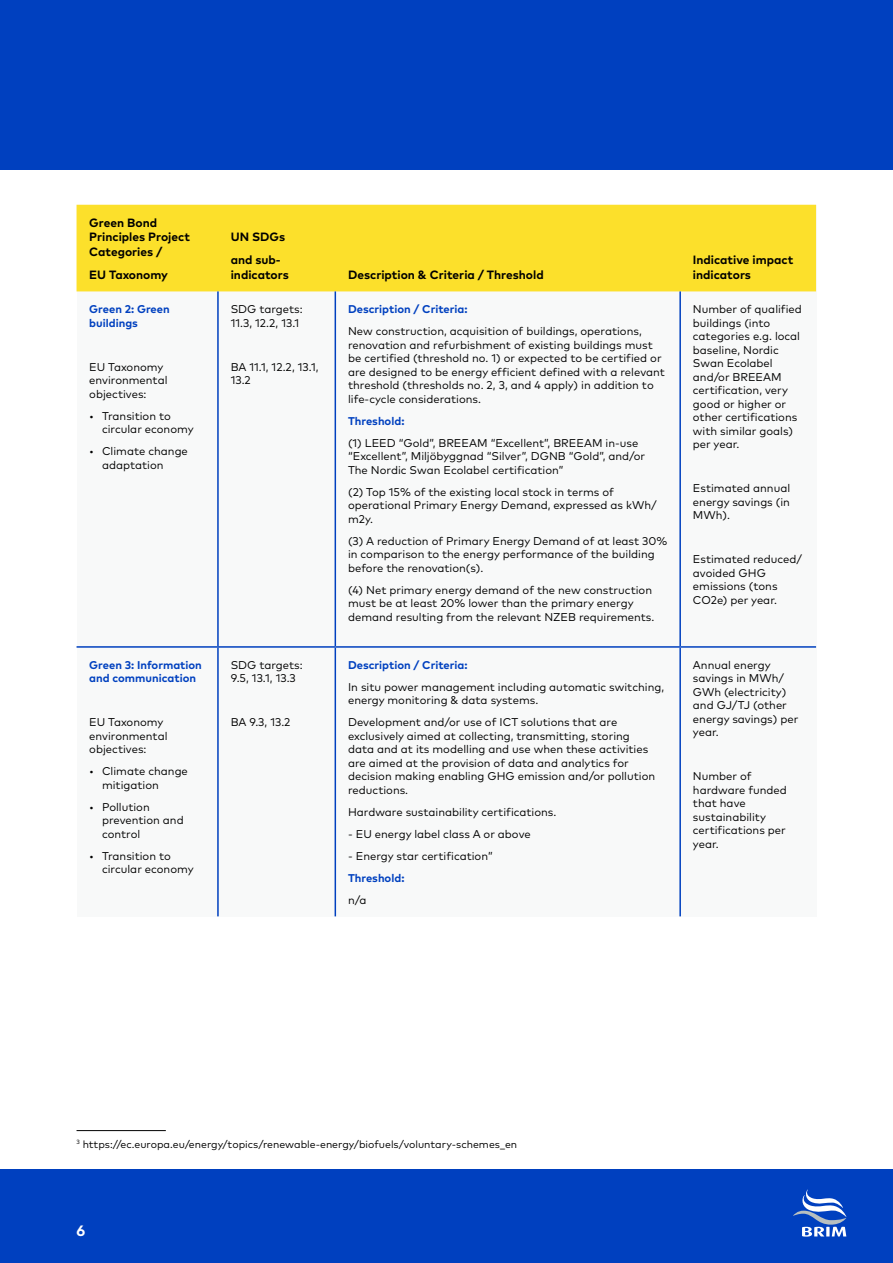
<style>
.page{position:relative;width:893px;height:1263px;background:#fff}
.page>*{position:absolute;margin:0;border:0;box-sizing:border-box;transform-origin:0 0}
.t1{font:700 15px "Mark Pro";color:#fff}
.t2{font:700 12px/14.4px "Mark Pro";color:#000}
.t3{font:11.25px/13.5px "Mark Pro";color:#000}
.t4{font:700 11.25px/13.5px "Mark Pro";color:#0040bf}
.t5{font:10.5px "Mark Pro";color:#000}
</style>
<div class="page">
<div style="left:0;top:1169px;width:893px;height:94px;background:#0040bf"></div>
<div style="left:0;top:0;width:893px;height:170px;background:#0040bf"></div>
<svg style="left:793px;top:1189px;width:53px;height:47px"></svg>
<div style="left:77px;top:205px;width:739px;height:711px;background:#f8f9f9"></div>
<div style="left:77px;top:205px;width:739px;height:86px;background:#fce02b"></div>
<hr style="left:217px;top:291px;width:2px;height:355px;background:#0040bf">
<hr style="left:335px;top:291px;width:1px;height:355px;background:#0040bf">
<hr style="left:679px;top:291px;width:2px;height:355px;background:#0040bf">
<hr style="left:77px;top:646px;width:141px;height:2px;background:#0040bf">
<hr style="left:218px;top:646px;width:117px;height:2px;background:#0040bf">
<hr style="left:217px;top:648px;width:2px;height:268px;background:#0040bf">
<hr style="left:335px;top:646px;width:345px;height:2px;background:#0040bf">
<hr style="left:335px;top:648px;width:1px;height:268px;background:#0040bf">
<hr style="left:680px;top:646px;width:136px;height:2px;background:#0040bf">
<hr style="left:679px;top:648px;width:2px;height:268px;background:#0040bf">
<hr style="left:77px;top:1130px;width:89px;height:1px;background:#000">
<p class="t2" style="left:89px;top:214px;width:102px">Green Bond<br>Principles Project<br>Categories /</p>
<p class="t2" style="left:89px;top:266px;width:80px">EU Taxonomy</p>
<p class="t4" style="left:89px;top:301px;width:82px">Green 2: Green buildings</p>
<p class="t3" style="left:89px;top:359px;width:80px">EU Taxonomy environmental objectives:</p>
<p class="t3" style="left:102px;top:408px;width:93px;text-indent:-13px">• Transition to circular economy</p>
<p class="t3" style="left:102px;top:443px;width:87px;text-indent:-13px">• Climate change adaptation</p>
<p class="t4" style="left:89px;top:657px;width:114px">Green 3: Information and communication</p>
<p class="t3" style="left:89px;top:714px;width:80px">EU Taxonomy environmental objectives:</p>
<p class="t3" style="left:102px;top:763px;width:87px;text-indent:-13px">• Climate change mitigation</p>
<p class="t3" style="left:102px;top:799px;width:83px;text-indent:-13px">• Pollution prevention and control</p>
<p class="t3" style="left:102px;top:848px;width:93px;text-indent:-13px">• Transition to circular economy</p>
<p class="t2" style="left:231px;top:225px;width:56px;line-height:23px">UN SDGs and sub-</p>
<p class="t2" style="left:231px;top:266px;width:60px">indicators</p>
<p class="t2" style="left:348px;top:266px;width:197px">Description &amp; Criteria / Threshold</p>
<p class="t2" style="left:693px;top:252px;width:102px">Indicative impact indicators</p>
<p class="t3" style="left:231px;top:301px;width:73px">SDG targets:<br>11.3, 12.2, 13.1</p>
<p class="t3" style="left:231px;top:359px;width:89px">BA 11.1, 12.2, 13.1,<br>13.2</p>
<p class="t4" style="left:348px;top:301px;width:121px">Description / Criteria:</p>
<p class="t3" style="left:348px;top:323px;width:318px">New construction, acquisition of buildings, operations, renovation and refurbishment of existing buildings must be certified (threshold no. 1) or expected to be certified or are designed to be energy efficient defined with a relevant threshold (thresholds no. 2, 3, and 4 apply) in addition to life-cycle considerations.</p>
<p class="t4" style="left:348px;top:413px;width:58px">Threshold:</p>
<p class="t3" style="left:348px;top:435px;width:299px">(1) LEED “Gold”, BREEAM “Excellent”, BREEAM in-use “Excellent”, Miljöbyggnad “Silver”, DGNB “Gold”, and/or<br>The Nordic Swan Ecolabel certification”</p>
<p class="t3" style="left:348px;top:484px;width:310px">(2) Top 15% of the existing local stock in terms of operational Primary Energy Demand, expressed as kWh/ m2y.</p>
<p class="t3" style="left:348px;top:533px;width:321px">(3) A reduction of Primary Energy Demand of at least 30% in comparison to the energy performance of the building before the renovation(s).</p>
<p class="t3" style="left:348px;top:582px;width:308px">(4) Net primary energy demand of the new construction must be at least 20% lower than the primary energy demand resulting from the relevant NZEB requirements.</p>
<p class="t3" style="left:693px;top:301px;width:110px">Number of qualified buildings (into categories e.g. local baseline, Nordic<br>Swan Ecolabel and/or BREEAM certification, very good or higher or other certifications with similar goals) per year.</p>
<p class="t3" style="left:693px;top:480px;width:99px;text-align:justify">Estimated annual energy savings (in MWh).</p>
<p class="t3" style="left:693px;top:551px;width:111px">Estimated reduced/ avoided GHG emissions (tons<br>CO2e) per year.</p>
<p class="t3" style="left:231px;top:657px;width:73px">SDG targets:<br>9.5, 13.1, 13.3</p>
<p class="t3" style="left:231px;top:714px;width:61px">BA 9.3, 13.2</p>
<p class="t4" style="left:348px;top:657px;width:121px">Description / Criteria:</p>
<p class="t3" style="left:348px;top:679px;width:318px">In situ power management including automatic switching, energy monitoring &amp; data systems.</p>
<p class="t3" style="left:348px;top:714px;width:309px">Development and/or use of ICT solutions that are exclusively aimed at collecting, transmitting, storing data and at its modelling and use when these activities are aimed at the provision of data and analytics for decision making enabling GHG emission and/or pollution reductions.</p>
<p class="t3" style="left:348px;top:804px;width:210px">Hardware sustainability certifications.</p>
<p class="t3" style="left:348px;top:826px;width:184px">- EU energy label class A or above</p>
<p class="t3" style="left:348px;top:848px;width:146px">- Energy star certification”</p>
<p class="t4" style="left:348px;top:870px;width:58px">Threshold:</p>
<p class="t3" style="left:348px;top:892px;width:20px">n/a</p>
<p class="t3" style="left:693px;top:657px;width:107px">Annual energy savings in MWh/<br>GWh (electricity) and GJ/TJ (other energy savings) per year.</p>
<p class="t3" style="left:693px;top:768px;width:95px">Number of hardware funded that have sustainability certifications per year.</p>
<p class="t5" style="left:77px;top:1136px;width:442px"><sup>3</sup> https://ec.europa.eu/energy/topics/renewable-energy/biofuels/voluntary-schemes_en</p>
<h1 class="t1" style="left:77px;top:1219px;width:10px">6</h1>
</div>
